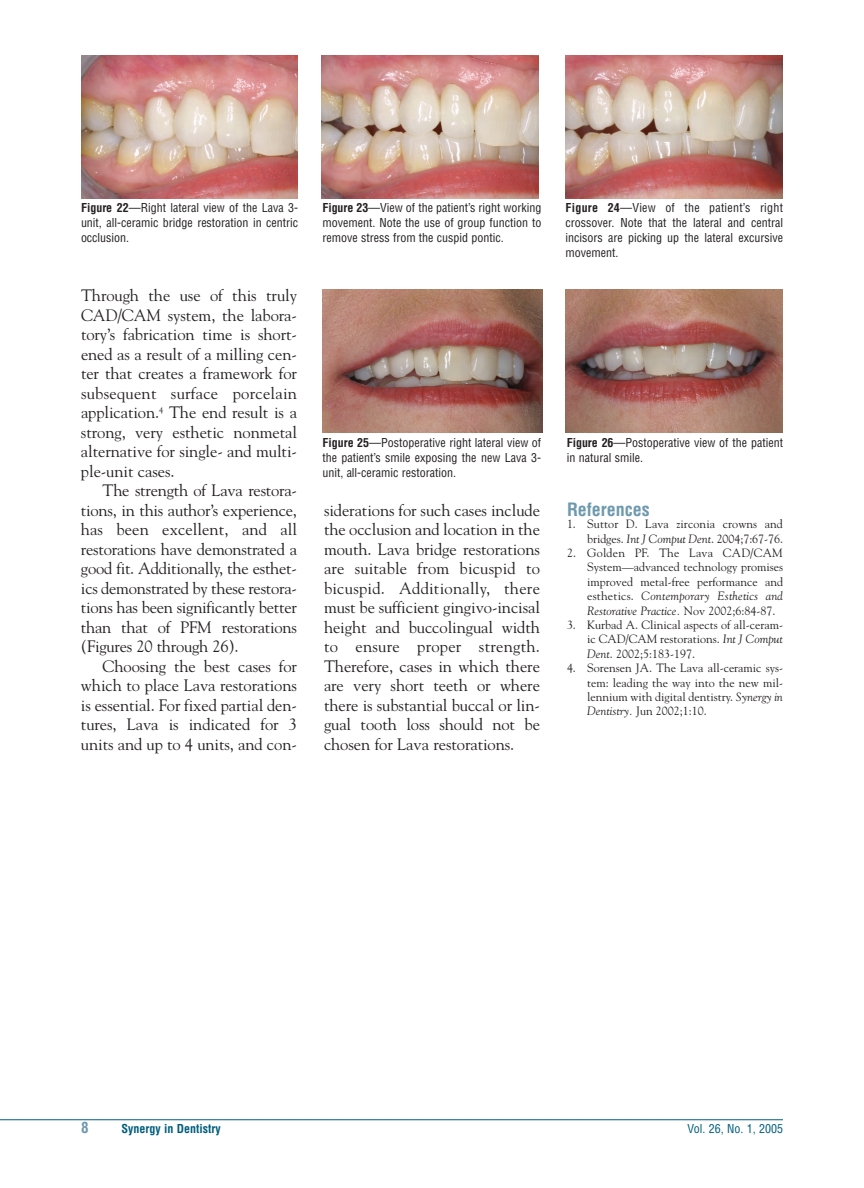
<style>
.page{position:relative;width:864px;height:1188px;background:#fff}
.page>*{position:absolute;margin:0;border:0;box-sizing:border-box;transform-origin:0 0}
.t1{font:700 condensed 18px "Helvetica";color:#6e99ad}
.t2{font:16.5px/19.5px "Goudy";letter-spacing:-.005em;color:#231f20;text-align:justify}
.t3{font:700 condensed 15px "Helvetica";color:#6e99ad}
.t4{font:condensed 12px/15px "Helvetica";color:#231f20;text-align:justify}
.t5{font:12px/14.4px "Goudy";color:#231f20;text-align:justify}
.t6{font:700 condensed 12px "Helvetica";color:#005d7c}
.t7{font:condensed 12px "Helvetica";color:#005d7c}
.s1{font-weight:700}
.s2{font-style:italic}
</style>
<div class="page">
<img style="left:81px;top:55px;width:217px;height:144px">
<img style="left:566px;top:55px;width:217px;height:144px">
<img style="left:321px;top:55px;width:218px;height:144px">
<img style="left:322px;top:290px;width:221px;height:143px">
<img style="left:566px;top:290px;width:217px;height:143px">
<hr style="left:0;top:1119px;width:783px;height:1px;background:#005d7c">
<p class="t4" style="left:81px;top:201px;width:219px"><span class="s1">Figure 22</span>—Right lateral view of the Lava 3- unit, all-ceramic bridge restoration in centric occlusion.</p>
<p class="t4" style="left:322px;top:201px;width:220px"><span class="s1">Figure 23</span>—View of the patient’s right working movement. Note the use of group function to remove stress from the cuspid pontic.</p>
<p class="t4" style="left:566px;top:201px;width:219px"><span class="s1">Figure 24</span>—View of the patient’s right crossover. Note that the lateral and central incisors are picking up the lateral excursive movement.</p>
<p class="t2" style="left:81px;top:287px;width:218px">Through the use of this truly CAD/CAM system, the labora&shy;tory’s fabrication time is short&shy;ened as a result of a milling cen&shy;ter that creates a framework for subsequent surface porcelain application.<sup>4</sup> The end result is a strong, very esthetic nonmetal alternative for single- and multi&shy;ple-unit cases.</p>
<p class="t2" style="left:81px;top:482px;width:218px;text-indent:22px">The strength of Lava restora&shy;tions, in this author’s experience, has been excellent, and all restorations have demonstrated a good fit. Additionally, the esthet&shy;ics demonstrated by these restora&shy;tions has been significantly better than that of PFM restorations (Figures 20 through 26).</p>
<p class="t2" style="left:81px;top:658px;width:218px;text-indent:22px">Choosing the best cases for which to place Lava restorations is essential. For fixed partial den&shy;tures, Lava is indicated for 3 units and up to 4 units, and con-</p>
<p class="t4" style="left:322px;top:436px;width:220px"><span class="s1">Figure 25</span>—Postoperative right lateral view of the patient’s smile exposing the new Lava 3- unit, all-ceramic restoration.</p>
<p class="t4" style="left:567px;top:436px;width:218px"><span class="s1">Figure 26</span>—Postoperative view of the patient in natural smile.</p>
<p class="t2" style="left:324px;top:502px;width:218px">siderations for such cases include the occlusion and location in the mouth. Lava bridge restorations are suitable from bicuspid to bicuspid. Additionally, there must be sufficient gingivo-incisal height and buccolingual width to ensure proper strength.<br>Therefore, cases in which there are very short teeth or where there is substantial buccal or lin&shy;gual tooth loss should not be chosen for Lava restorations.</p>
<p class="t1" style="left:567px;top:502px;width:84px">References</p>
<p class="t5" style="left:567px;top:518px;width:218px;text-align:right">1. Suttor D. Lava zirconia crowns and bridges. <span class="s2">Int J Comput Dent</span>. 2004;7:67-76.</p>
<p class="t5" style="left:587px;top:547px;width:197px;text-indent:-20px">2. Golden PF. The Lava CAD/CAM System—advanced technology promises improved metal-free performance and esthetics. <span class="s2">Contemporary Esthetics and Restorative Practice.</span> Nov 2002;6:84-87.</p>
<p class="t5" style="left:587px;top:619px;width:197px;text-indent:-20px">3. Kurbad A. Clinical aspects of all-ceram&shy;ic CAD/CAM restorations. <span class="s2">Int J Comput Dent</span>. 2002;5:183-197.</p>
<p class="t5" style="left:587px;top:662px;width:197px;text-indent:-20px">4. Sorensen JA. The Lava all-ceramic sys&shy;tem: leading the way into the new mil&shy;lennium with digital dentistry. <span class="s2">Synergy in Dentistry.</span> Jun 2002;1:10.</p>
<p class="t3" style="left:81px;top:1121px;width:9px">8</p>
<p class="t6" style="left:121px;top:1124px;width:101px">Synergy in Dentistry</p>
<p class="t7" style="left:687px;top:1124px;width:97px">Vol. 26, No. 1, 2005</p>
</div>
